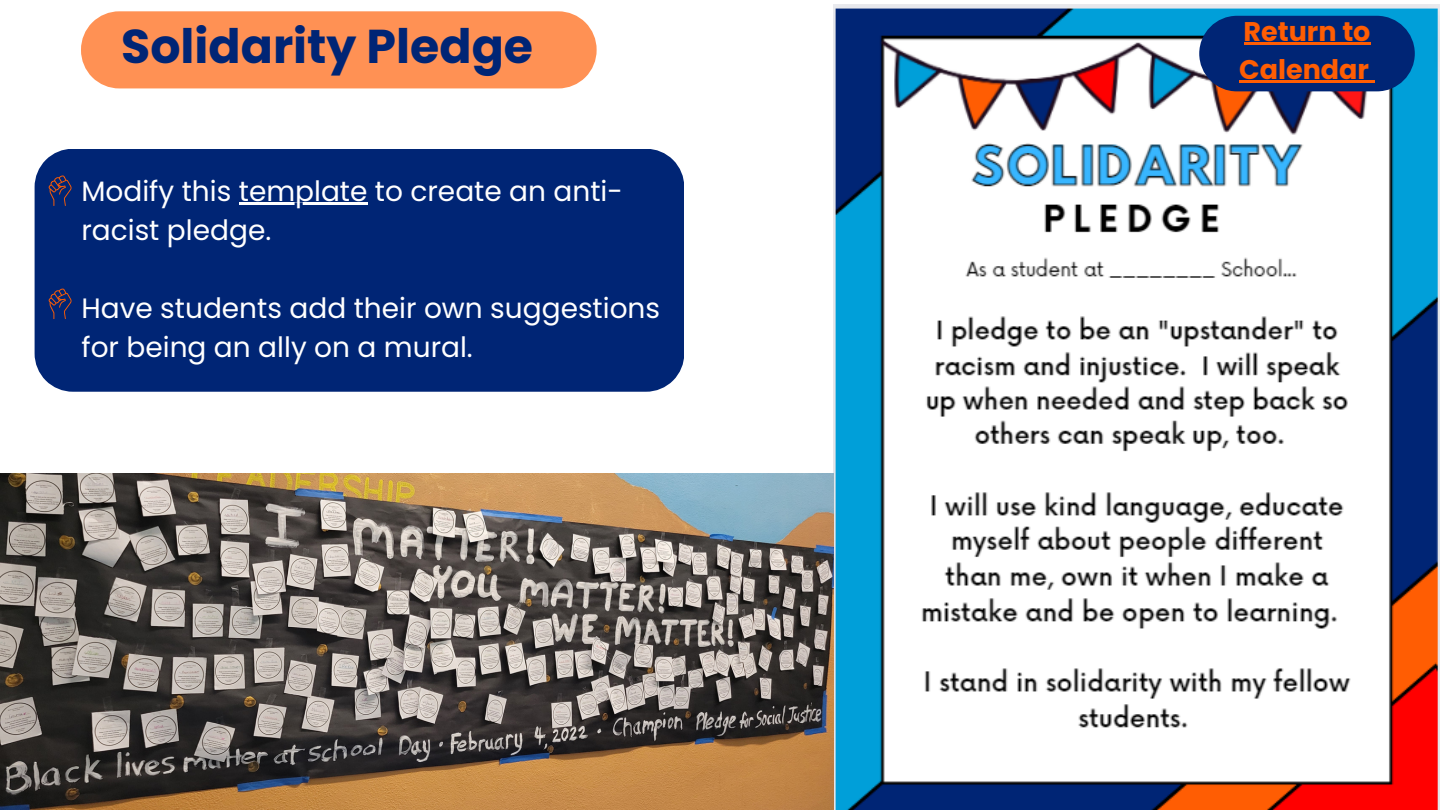
<style>
.page{position:relative;width:1440px;height:810px;background:#fff}
.page>*{position:absolute;margin:0;border:0;box-sizing:border-box;transform-origin:0 0}
.t1{font:700 47.5px "Poppins";color:#002575}
.t2{font:28px/39px "Poppins";color:#fff}
.t3{font:700 27px/37.5px "Poppins";color:#ff5d03}
</style>
<div class="page">
<img style="left:833px;top:4px;width:607px;height:806px">
<div style="left:81px;top:11px;width:516px;height:77px;background:#ff9154"></div>
<div style="left:1199px;top:16px;width:215px;height:76px;background:#002575;border-radius:38px"></div>
<hr style="left:1244px;top:43px;width:127px;height:2px;background:#ff5d03">
<hr style="left:1239px;top:80px;width:130px;height:2px;background:#ff5d03">
<svg style="left:1369px;top:80px;width:6px;height:2px"></svg>
<div style="left:35px;top:149px;width:649px;height:243px;background:#002575"></div>
<hr style="left:239px;top:203px;width:128px;height:2px;background:#fff">
<svg style="left:49px;top:289px;width:22px;height:30px"></svg>
<svg style="left:49px;top:176px;width:22px;height:30px"></svg>
<img style="left:0;top:474px;width:833px;height:336px">
<p class="t1" style="left:121px;top:13px;width:413px">Solidarity Pledge</p>
<p class="t3" style="left:1239px;top:13px;width:133px">Return to<br>Calendar</p>
<p class="t2" style="left:81px;top:172px;width:543px">Modify this template to create an anti&shy;racist pledge.</p>
<p class="t2" style="left:81px;top:289px;width:580px">Have students add their own suggestions for being an ally on a mural.</p>
</div>
